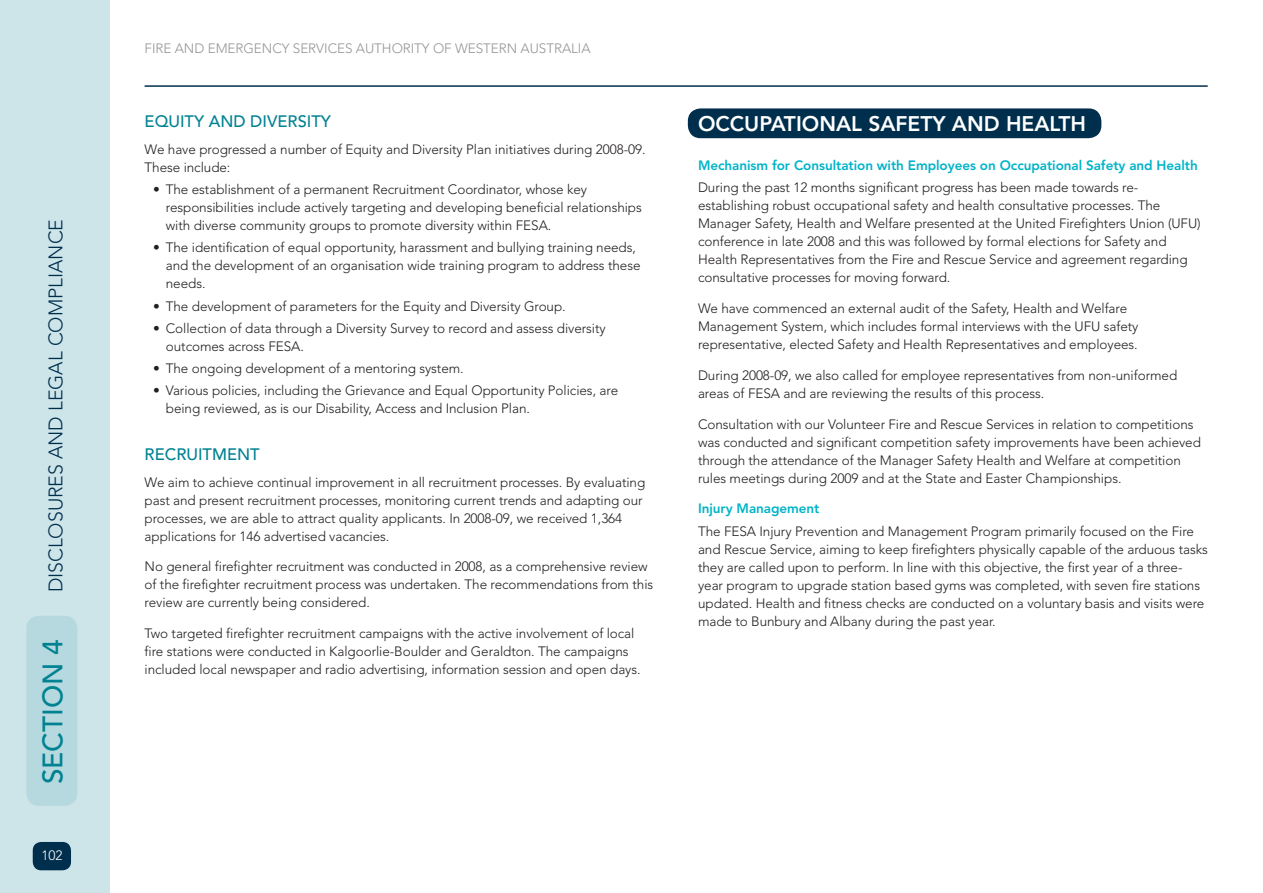
<style>
.page{position:relative;width:1263px;height:893px;background:#fff}
.page>*{position:absolute;margin:0;border:0;box-sizing:border-box;transform-origin:0 0}
.t1{font:500 28.05px "Avenir";color:#008292}
.t2{font:800 21px "Avenir";color:#fff}
.t3{font:300 19.5px "Avenir";color:#002f4d}
.t4{font:500 16.5px "Avenir";color:#008292}
.t5{font:300 13.5px/18px "Avenir";letter-spacing:-.005em;color:#231f20}
.t6{font:800 13.5px "Avenir";letter-spacing:-.005em;color:#00b3c8}
.t7{font:300 13.5px "Avenir";letter-spacing:-.005em;color:#939598}
.t8{font:300 13.5px "Avenir";color:#fff}
</style>
<div class="page">
<div style="left:0;top:0;width:109px;height:893px;background:#cde4e9"></div>
<div style="left:26px;top:616px;width:51px;height:190px;background:#b6d9df;border-radius:13px"></div>
<div style="left:33px;top:842px;width:38px;height:28px;background:#002f4d;border-radius:9px"></div>
<hr style="left:145px;top:85px;width:1063px;height:2px;background:#002f4d">
<div style="left:688px;top:108px;width:413px;height:30px;background:#002f4d;border-radius:13px"></div>
<h3 class="t3" style="left:44px;top:592px;width:375px;rotate:-90deg">DISCLOSURES AND LEGAL COMPLIANCE</h3>
<h1 class="t1" style="left:37px;top:784px;width:147px;rotate:-90deg">SECTION 4</h1>
<p class="t8" style="left:41px;top:848px;width:23px">102</p>
<p class="t7" style="left:145px;top:40px;width:447px">FIRE AND EMERGENCY SERVICES AUTHORITY OF WESTERN AUSTRALIA</p>
<p class="t4" style="left:145px;top:112px;width:21px">EQUITY</p>
<p class="t4" style="left:209px;top:112px;width:14px">AND</p>
<p class="t4" style="left:250px;top:112px;width:22px">DIVERSITY</p>
<p class="t5" style="left:145px;top:140px;width:502px">We have progressed a number of Equity and Diversity Plan initiatives during 2008-09.<br>These include:</p>
<p class="t5" style="left:166px;top:181px;width:478px;text-indent:-13px">• The establishment of a permanent Recruitment Coordinator, whose key responsibilities include actively targeting and developing beneficial relationships with diverse community groups to promote diversity within FESA.</p>
<p class="t5" style="left:166px;top:239px;width:476px;text-indent:-13px">• The identification of equal opportunity, harassment and bullying training needs, and the development of an organisation wide training program to address these needs.</p>
<p class="t5" style="left:153px;top:297px;width:414px">• The development of parameters for the Equity and Diversity Group.</p>
<p class="t5" style="left:166px;top:319px;width:441px;text-indent:-13px">• Collection of data through a Diversity Survey to record and assess diversity outcomes across FESA.</p>
<p class="t5" style="left:153px;top:359px;width:312px">• The ongoing development of a mentoring system.</p>
<p class="t5" style="left:166px;top:382px;width:454px;text-indent:-13px">• Various policies, including the Grievance and Equal Opportunity Policies, are being reviewed, as is our Disability, Access and Inclusion Plan.</p>
<p class="t4" style="left:145px;top:445px;width:22px">RECRUITMENT</p>
<p class="t5" style="left:145px;top:473px;width:502px">We aim to achieve continual improvement in all recruitment processes. By evaluating past and present recruitment processes, monitoring current trends and adapting our processes, we are able to attract quality applicants. In 2008-09, we received 1,364 applications for 146 advertised vacancies.</p>
<p class="t5" style="left:145px;top:558px;width:510px">No general firefighter recruitment was conducted in 2008, as a comprehensive review of the firefighter recruitment process was undertaken. The recommendations from this review are currently being considered.</p>
<p class="t5" style="left:145px;top:624px;width:498px">Two targeted firefighter recruitment campaigns with the active involvement of local fire stations were conducted in Kalgoorlie-Boulder and Geraldton. The campaigns included local newspaper and radio advertising, information session and open days.</p>
<h2 class="t2" style="left:698px;top:111px;width:32px">Occupational</h2>
<h2 class="t2" style="left:868px;top:111px;width:27px">Safety</h2>
<h2 class="t2" style="left:952px;top:111px;width:17px">and</h2>
<h2 class="t2" style="left:1006px;top:111px;width:29px">Health</h2>
<p class="t6" style="left:698px;top:157px;width:501px">Mechanism for Consultation with Employees on Occupational Safety and Health</p>
<p class="t5" style="left:698px;top:179px;width:504px">During the past 12 months significant progress has been made towards re&shy;establishing robust occupational safety and health consultative processes. The Manager Safety, Health and Welfare presented at the United Firefighters Union (UFU) conference in late 2008 and this was followed by formal elections for Safety and Health Representatives from the Fire and Rescue Service and agreement regarding consultative processes for moving forward.</p>
<p class="t5" style="left:698px;top:299px;width:442px">We have commenced an external audit of the Safety, Health and Welfare<br>Management System, which includes formal interviews with the UFU safety representative, elected Safety and Health Representatives and employees.</p>
<p class="t5" style="left:698px;top:366px;width:481px">During 2008-09, we also called for employee representatives from non-uniformed areas of FESA and are reviewing the results of this process.</p>
<p class="t5" style="left:698px;top:415px;width:504px">Consultation with our Volunteer Fire and Rescue Services in relation to competitions was conducted and significant competition safety improvements have been achieved through the attendance of the Manager Safety Health and Welfare at competition rules meetings during 2009 and at the State and Easter Championships.</p>
<p class="t6" style="left:698px;top:501px;width:123px">Injury Management</p>
<p class="t5" style="left:698px;top:522px;width:511px">The FESA Injury Prevention and Management Program primarily focused on the Fire and Rescue Service, aiming to keep firefighters physically capable of the arduous tasks they are called upon to perform. In line with this objective, the first year of a three&shy;year program to upgrade station based gyms was completed, with seven fire stations updated. Health and fitness checks are conducted on a voluntary basis and visits were made to Bunbury and Albany during the past year.</p>
</div>
